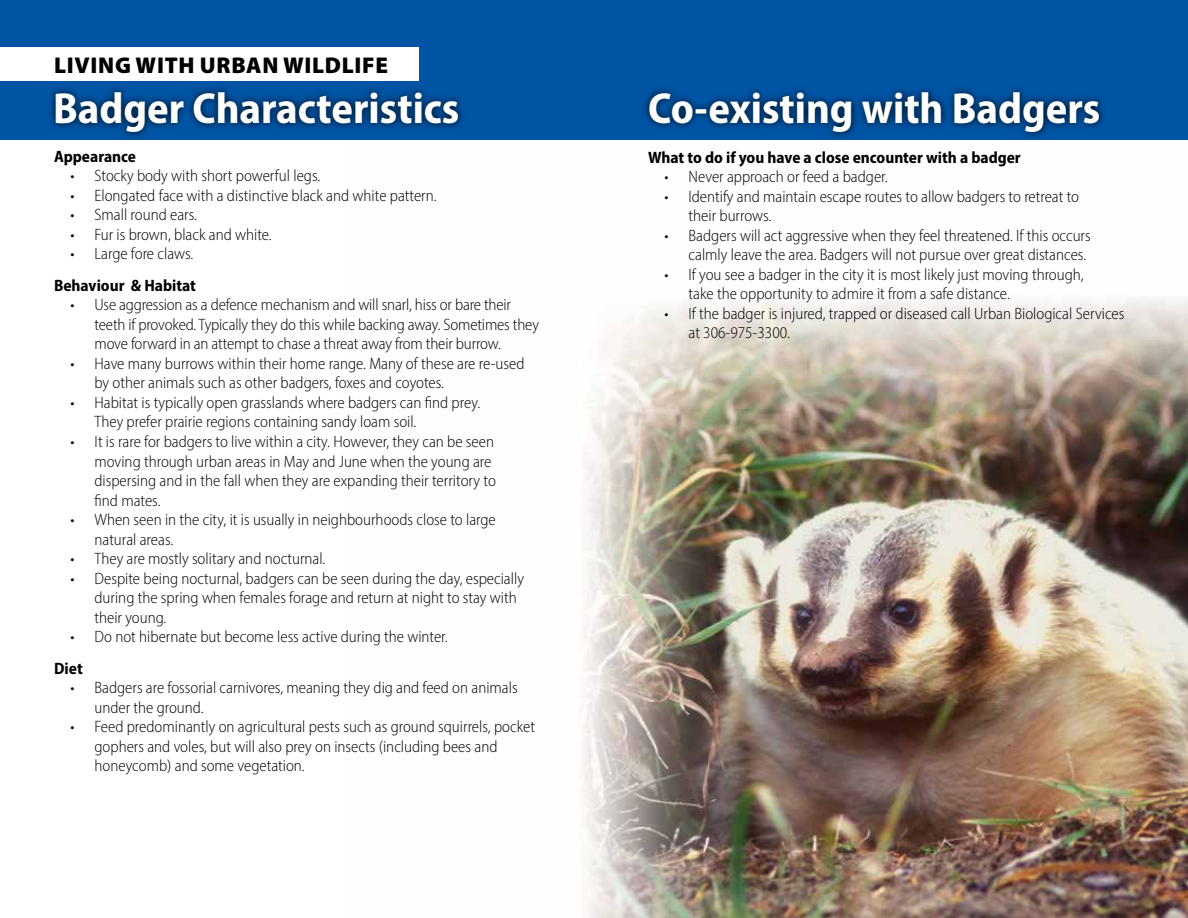
<style>
.page{position:relative;width:1188px;height:918px;background:#fff}
.page>*{position:absolute;margin:0;border:0;box-sizing:border-box;transform-origin:0 0}
.t1{font:700 semi-condensed 43.65px "Myriad Pro";color:#fff}
.t2{font:900 22.8px "Myriad Pro";letter-spacing:.03em;color:#000}
.t3{font:300 semi-condensed 16.5px/19.5px "Myriad Pro";color:#000}
.t4{font:700 semi-condensed 16.5px "Myriad Pro";color:#000}
</style>
<div class="page">
<img style="left:466px;top:139px;width:722px;height:779px">
<div style="left:0;top:0;width:1188px;height:139px;background:#0054a4"></div>
<div style="left:0;top:47px;width:418px;height:33px;background:#fff"></div>
<div style="left:48px;top:84px;width:418px;height:56px;background:#000;opacity:.84"></div>
<div style="left:642px;top:84px;width:465px;height:56px;background:#000;opacity:.84"></div>
<h2 class="t2" style="left:54px;top:50px;width:335px">LIVING WITH URBAN WILDLIFE</h2>
<h1 class="t1" style="left:53px;top:80px;width:408px">Badger Characteristics</h1>
<h1 class="t1" style="left:648px;top:81px;width:454px">Co-existing with Badgers</h1>
<p class="t4" style="left:648px;top:147px;width:374px">What to do if you have a close encounter with a badger</p>
<p class="t3" style="left:665px;top:167px;width:225px">• Never approach or feed a badger.</p>
<p class="t3" style="left:689px;top:186px;width:392px;text-indent:-24px">• Identify and maintain escape routes to allow badgers to retreat to their burrows.</p>
<p class="t3" style="left:665px;top:225px;width:428px;text-align:right">• Badgers will act aggressive when they feel threatened. If this occurs calmly leave the area. Badgers will not pursue over great distances.</p>
<p class="t3" style="left:689px;top:264px;width:397px;text-indent:-24px">• If you see a badger in the city it is most likely just moving through, take the opportunity to admire it from a safe distance.</p>
<p class="t3" style="left:689px;top:303px;width:437px;text-indent:-24px">• If the badger is injured, trapped or diseased call Urban Biological Services at 306-975-3300.</p>
<p class="t4" style="left:54px;top:146px;width:84px">Appearance</p>
<p class="t3" style="left:70px;top:166px;width:251px">• Stocky body with short powerful legs.</p>
<p class="t3" style="left:70px;top:186px;width:368px">• Elongated face with a distinctive black and white pattern.</p>
<p class="t3" style="left:70px;top:205px;width:128px">• Small round ears.</p>
<p class="t3" style="left:70px;top:225px;width:203px">• Fur is brown, black and white.</p>
<p class="t3" style="left:70px;top:244px;width:124px">• Large fore claws.</p>
<p class="t4" style="left:54px;top:275px;width:144px">Behaviour &amp; Habitat</p>
<p class="t3" style="left:95px;top:295px;width:446px;text-indent:-24px">• Use aggression as a defence mechanism and will snarl, hiss or bare their teeth if provoked. Typically they do this while backing away. Sometimes they move forward in an attempt to chase a threat away from their burrow.</p>
<p class="t3" style="left:95px;top:354px;width:432px;text-indent:-24px">• Have many burrows within their home range. Many of these are re-used by other animals such as other badgers, foxes and coyotes.</p>
<p class="t3" style="left:95px;top:393px;width:387px;text-indent:-24px">• Habitat is typically open grasslands where badgers can find prey.<br>They prefer prairie regions containing sandy loam soil.</p>
<p class="t3" style="left:95px;top:432px;width:403px;text-indent:-24px">• It is rare for badgers to live within a city. However, they can be seen moving through urban areas in May and June when the young are dispersing and in the fall when they are expanding their territory to find mates.</p>
<p class="t3" style="left:95px;top:510px;width:403px;text-indent:-24px">• When seen in the city, it is usually in neighbourhoods close to large natural areas.</p>
<p class="t3" style="left:70px;top:549px;width:256px">• They are mostly solitary and nocturnal.</p>
<p class="t3" style="left:95px;top:568px;width:431px;text-indent:-24px">• Despite being nocturnal, badgers can be seen during the day, especially during the spring when females forage and return at night to stay with their young.</p>
<p class="t3" style="left:70px;top:627px;width:379px">• Do not hibernate but become less active during the winter.</p>
<p class="t4" style="left:54px;top:657px;width:30px">Diet</p>
<p class="t3" style="left:95px;top:678px;width:425px;text-indent:-24px">• Badgers are fossorial carnivores, meaning they dig and feed on animals under the ground.</p>
<p class="t3" style="left:95px;top:717px;width:442px;text-indent:-24px">• Feed predominantly on agricultural pests such as ground squirrels, pocket gophers and voles, but will also prey on insects (including bees and honeycomb) and some vegetation.</p>
</div>
